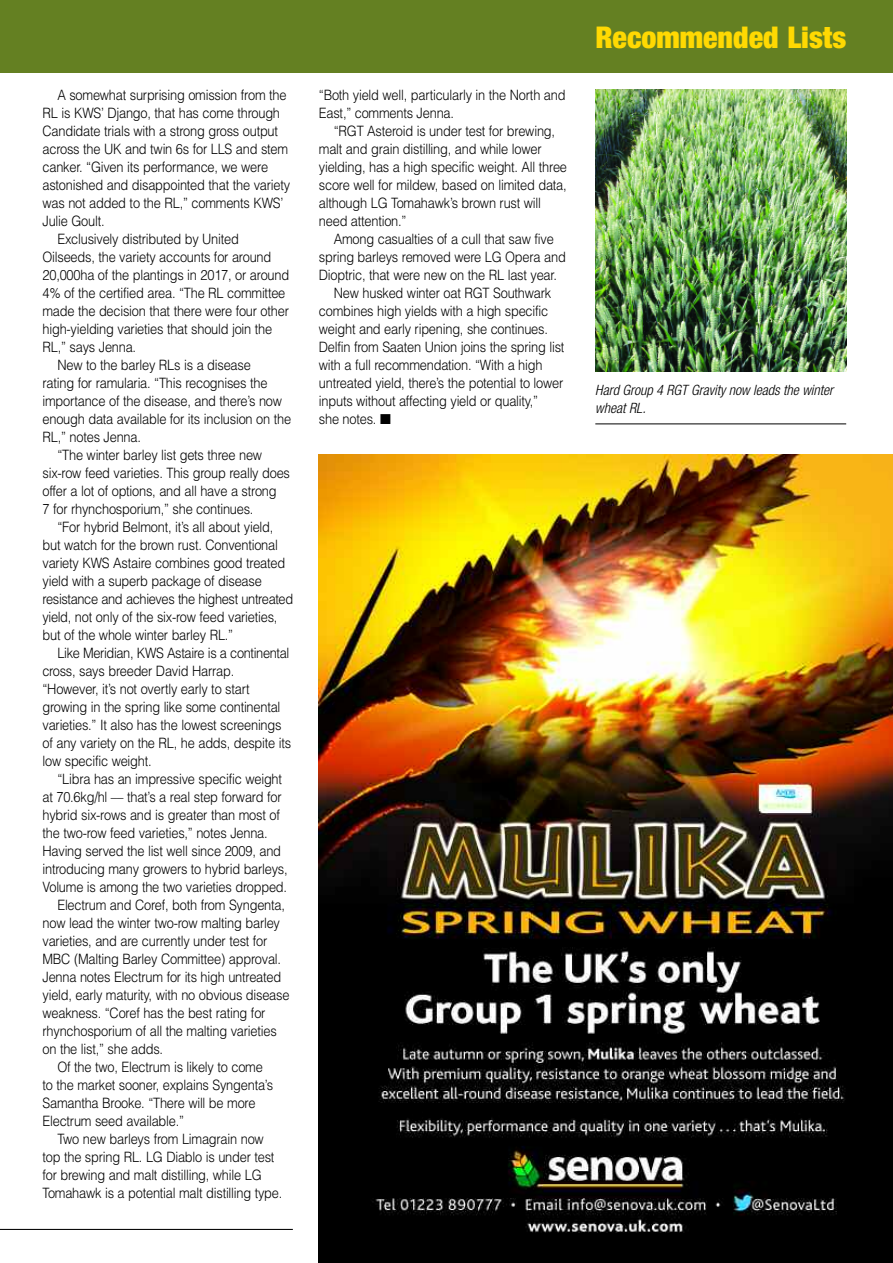
<style>
.page{position:relative;width:893px;height:1263px;background:#fff}
.page>*{position:absolute;margin:0;border:0;box-sizing:border-box;transform-origin:0 0}
.t1{font:900 condensed 30px "Helvetica Neue";color:#ffd902}
.t2{font:300 14.25px/18px "Helvetica";letter-spacing:-.015em;color:#000;scale:.9 1}
.t3{font:italic 300 condensed 14.25px/18px "Helvetica Neue";color:#000}
</style>
<div class="page">
<img style="left:319px;top:455px;width:574px;height:808px">
<img style="left:595px;top:89px;width:251px;height:282px">
<hr style="left:595px;top:423px;width:251px;height:1px;background:#000">
<hr style="left:0;top:192px;width:1px;height:226px;background:#ffc">
<hr style="left:0;top:443px;width:1px;height:234px;background:#ffc">
<hr style="left:0;top:1064px;width:1px;height:135px;background:#ffc">
<hr style="left:0;top:701px;width:1px;height:340px;background:#ffc">
<div style="left:0;top:0;width:893px;height:72px;background:#648022"></div>
<hr style="left:0;top:1229px;width:293px;height:1px;background:#000">
<p class="t2" style="left:57px;top:86px;width:256px">A somewhat surprising omission from the</p>
<p class="t2" style="left:43px;top:104px;width:265px">RL is KWS’ Django, that has come through</p>
<p class="t2" style="left:43px;top:122px;width:263px">Candidate trials with a strong gross output</p>
<p class="t2" style="left:43px;top:140px;width:274px">across the UK and twin 6s for LLS and stem</p>
<p class="t2" style="left:43px;top:158px;width:252px">canker. “Given its performance, we were</p>
<p class="t2" style="left:43px;top:176px;width:277px">astonished and disappointed that the variety</p>
<p class="t2" style="left:43px;top:194px;width:269px">was not added to the RL,” comments KWS’</p>
<p class="t2" style="left:43px;top:212px;width:71px">Julie Goult.</p>
<p class="t2" style="left:57px;top:230px;width:203px">Exclusively distributed by United</p>
<p class="t2" style="left:43px;top:248px;width:256px">Oilseeds, the variety accounts for around</p>
<p class="t2" style="left:43px;top:266px;width:276px">20,000ha of the plantings in 2017, or around</p>
<p class="t2" style="left:43px;top:284px;width:271px">4% of the certified area. “The RL committee</p>
<p class="t2" style="left:43px;top:302px;width:275px">made the decision that there were four other</p>
<p class="t2" style="left:43px;top:320px;width:257px">high-yielding varieties that should join the</p>
<p class="t2" style="left:43px;top:338px;width:106px">RL,” says Jenna.</p>
<p class="t2" style="left:57px;top:356px;width:216px">New to the barley RLs is a disease</p>
<p class="t2" style="left:43px;top:374px;width:251px">rating for ramularia. “This recognises the</p>
<p class="t2" style="left:43px;top:392px;width:268px">importance of the disease, and there’s now</p>
<p class="t2" style="left:43px;top:410px;width:278px">enough data available for its inclusion on the</p>
<p class="t2" style="left:43px;top:428px;width:111px">RL,” notes Jenna.</p>
<p class="t2" style="left:57px;top:446px;width:229px">“The winter barley list gets three new</p>
<p class="t2" style="left:43px;top:464px;width:277px">six-row feed varieties. This group really does</p>
<p class="t2" style="left:43px;top:482px;width:262px">offer a lot of options, and all have a strong</p>
<p class="t2" style="left:43px;top:500px;width:236px">7 for rhynchosporium,” she continues.</p>
<p class="t2" style="left:57px;top:518px;width:242px">“For hybrid Belmont, it’s all about yield,</p>
<p class="t2" style="left:43px;top:536px;width:263px">but watch for the brown rust. Conventional</p>
<p class="t2" style="left:43px;top:554px;width:271px">variety KWS Astaire combines good treated</p>
<p class="t2" style="left:43px;top:572px;width:245px">yield with a superb package of disease</p>
<p class="t2" style="left:43px;top:590px;width:280px">resistance and achieves the highest untreated</p>
<p class="t2" style="left:43px;top:608px;width:263px">yield, not only of the six-row feed varieties,</p>
<p class="t2" style="left:43px;top:626px;width:213px">but of the whole winter barley RL.”</p>
<p class="t2" style="left:57px;top:644px;width:259px">Like Meridian, KWS Astaire is a continental</p>
<p class="t2" style="left:43px;top:662px;width:214px">cross, says breeder David Harrap.</p>
<p class="t2" style="left:43px;top:680px;width:232px">“However, it’s not overtly early to start</p>
<p class="t2" style="left:43px;top:698px;width:266px">growing in the spring like some continental</p>
<p class="t2" style="left:43px;top:716px;width:267px">varieties.” It also has the lowest screenings</p>
<p class="t2" style="left:43px;top:734px;width:278px">of any variety on the RL, he adds, despite its</p>
<p class="t2" style="left:43px;top:752px;width:123px">low specific weight.</p>
<p class="t2" style="left:57px;top:770px;width:251px">“Libra has an impressive specific weight</p>
<p class="t2" style="left:43px;top:788px;width:267px">at 70.6kg/hl –– that’s a real step forward for</p>
<p class="t2" style="left:43px;top:806px;width:265px">hybrid six-rows and is greater than most of</p>
<p class="t2" style="left:43px;top:824px;width:252px">the two-row feed varieties,” notes Jenna.</p>
<p class="t2" style="left:43px;top:842px;width:267px">Having served the list well since 2009, and</p>
<p class="t2" style="left:43px;top:860px;width:274px">introducing many growers to hybrid barleys,</p>
<p class="t2" style="left:43px;top:878px;width:273px">Volume is among the two varieties dropped.</p>
<p class="t2" style="left:57px;top:896px;width:254px">Electrum and Coref, both from Syngenta,</p>
<p class="t2" style="left:43px;top:914px;width:265px">now lead the winter two-row malting barley</p>
<p class="t2" style="left:43px;top:932px;width:251px">varieties, and are currently under test for</p>
<p class="t2" style="left:43px;top:950px;width:267px">MBC (Malting Barley Committee) approval.</p>
<p class="t2" style="left:43px;top:968px;width:267px">Jenna notes Electrum for its high untreated</p>
<p class="t2" style="left:43px;top:986px;width:276px">yield, early maturity, with no obvious disease</p>
<p class="t2" style="left:43px;top:1004px;width:249px">weakness. “Coref has the best rating for</p>
<p class="t2" style="left:43px;top:1022px;width:262px">rhynchosporium of all the malting varieties</p>
<p class="t2" style="left:43px;top:1040px;width:136px">on the list,” she adds.</p>
<p class="t2" style="left:57px;top:1058px;width:230px">Of the two, Electrum is likely to come</p>
<p class="t2" style="left:43px;top:1076px;width:258px">to the market sooner, explains Syngenta’s</p>
<p class="t2" style="left:43px;top:1094px;width:238px">Samantha Brooke. “There will be more</p>
<p class="t2" style="left:43px;top:1112px;width:159px">Electrum seed available.”</p>
<p class="t2" style="left:57px;top:1130px;width:231px">Two new barleys from Limagrain now</p>
<p class="t2" style="left:43px;top:1148px;width:259px">top the spring RL. LG Diablo is under test</p>
<p class="t2" style="left:43px;top:1166px;width:245px">for brewing and malt distilling, while LG</p>
<p class="t2" style="left:43px;top:1184px;width:268px">Tomahawk is a potential malt distilling type.</p>
<p class="t2" style="left:319px;top:86px;width:276px">“Both yield well, particularly in the North and<br>East,” comments Jenna.</p>
<p class="t2" style="left:319px;top:122px;width:277px;text-indent:15px">“RGT Asteroid is under test for brewing, malt and grain distilling, and while lower yielding, has a high specific weight. All three score well for mildew, based on limited data, although LG Tomahawk’s brown rust will need attention.”</p>
<p class="t2" style="left:334px;top:230px;width:246px">Among casualties of a cull that saw five</p>
<p class="t2" style="left:319px;top:248px;width:276px">spring barleys removed were LG Opera and</p>
<p class="t2" style="left:319px;top:266px;width:266px">Dioptric, that were new on the RL last year.</p>
<p class="t2" style="left:334px;top:284px;width:243px">New husked winter oat RGT Southwark</p>
<p class="t2" style="left:319px;top:302px;width:256px">combines high yields with a high specific</p>
<p class="t2" style="left:319px;top:320px;width:256px">weight and early ripening, she continues.</p>
<p class="t2" style="left:319px;top:338px;width:274px">Delfin from Saaten Union joins the spring list</p>
<p class="t2" style="left:319px;top:356px;width:250px">with a full recommendation. “With a high</p>
<p class="t2" style="left:319px;top:374px;width:273px">untreated yield, there’s the potential to lower</p>
<p class="t2" style="left:319px;top:392px;width:245px">inputs without affecting yield or quality,”</p>
<p class="t2" style="left:319px;top:410px;width:81px">she notes. ■</p>
<h1 class="t1" style="left:595px;top:27px;width:252px">Recommended Lists</h1>
<p class="t3" style="left:595px;top:382px;width:239px">Hard Group 4 RGT Gravity now leads the winter wheat RL.</p>
</div>
